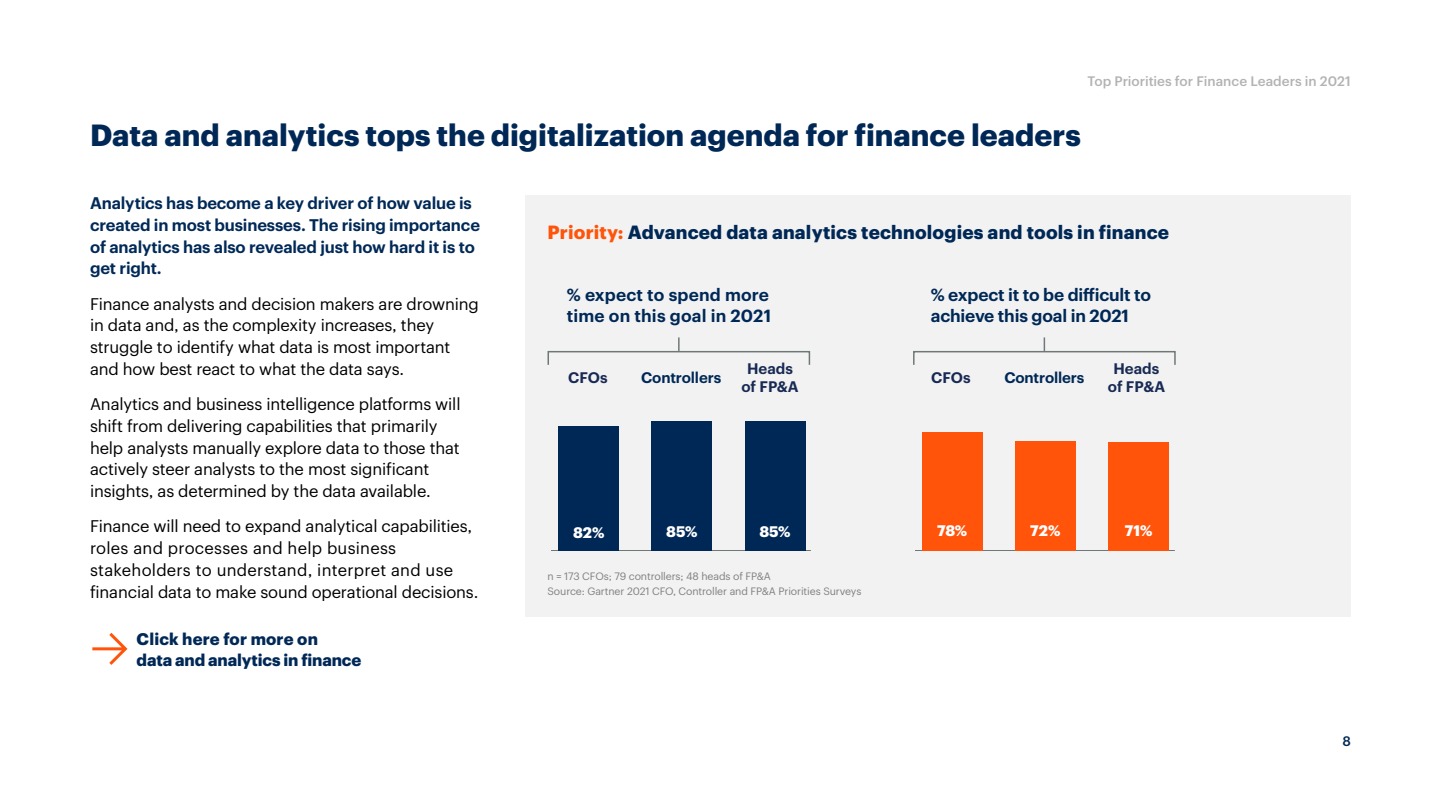
<style>
.page{position:relative;width:1440px;height:810px;background:#fff}
.page>*{position:absolute;margin:0;border:0;box-sizing:border-box;transform-origin:0 0}
.t1{font:700 30px "Graphik";color:#002856}
.t2{font:700 18.75px "Graphik";letter-spacing:.01em;color:#002856}
.t3{font:600 17.25px/21px "Graphik";letter-spacing:-.01em;color:#002856}
.t4{font:600 17.25px/21px "Graphik";letter-spacing:.01em;color:#002856}
.t5{font:16.5px/21.8px "Graphik";letter-spacing:-.01em;color:#000}
.t6{font:600 16.5px/21.8px "Graphik";letter-spacing:-.01em;color:#002957}
.t7{font:700 16.5px/21.8px "Graphik";letter-spacing:-.01em;color:#002856}
.t8{font:600 15px/18px "Graphik";color:#182a54;text-align:center}
.t9{font:600 15px "Graphik";letter-spacing:-.01em;color:#002856}
.t10{font:700 15px "Graphik";letter-spacing:-.01em;color:#fff}
.t11{font:500 13.5px "Graphik";color:#b3b3b3}
.t12{font:500 13.5px "Graphik";color:#002856}
.t13{font:10.5px/15px "Graphik";letter-spacing:-.01em;color:#808080}
.s1{color:#ff540a}
</style>
<div class="page">
<div style="left:525px;top:196px;width:825px;height:421px;background:#f2f2f2"></div>
<hr style="left:551px;top:550px;width:260px;height:1px;background:#6f7878">
<div style="left:744px;top:421px;width:61px;height:130px;background:#002856"></div>
<div style="left:651px;top:421px;width:61px;height:130px;background:#002856"></div>
<div style="left:558px;top:426px;width:61px;height:125px;background:#002856"></div>
<hr style="left:915px;top:550px;width:260px;height:1px;background:#6f7878">
<div style="left:1108px;top:442px;width:61px;height:109px;background:#ff540a"></div>
<div style="left:1015px;top:441px;width:60px;height:110px;background:#ff540a"></div>
<div style="left:922px;top:432px;width:60px;height:119px;background:#ff540a"></div>
<svg style="left:92px;top:633px;width:35px;height:32px"></svg>
<svg style="left:1043px;top:337px;width:2px;height:14px"></svg>
<div style="left:913px;top:351px;width:262px;height:15px;border:2px solid #6f7878"></div>
<svg style="left:678px;top:337px;width:1px;height:14px"></svg>
<div style="left:547px;top:351px;width:263px;height:15px;border:2px solid #6f7878"></div>
<p class="t11" style="left:1087px;top:71px;width:265px">Top Priorities for Finance Leaders in 2021</p>
<h1 class="t1" style="left:90px;top:112px;width:992px">Data and analytics tops the digitalization agenda for finance leaders</h1>
<p class="t6" style="left:90px;top:191px;width:391px">Analytics has become a key driver of how value is created in most businesses. The rising importance of analytics has also revealed just how hard it is to get right.</p>
<p class="t5" style="left:90px;top:291px;width:390px">Finance analysts and decision makers are drowning in data and, as the complexity increases, they struggle to identify what data is most important and how best react to what the data says.</p>
<p class="t5" style="left:90px;top:392px;width:372px">Analytics and business intelligence platforms will shift from delivering capabilities that primarily help analysts manually explore data to those that actively steer analysts to the most significant insights, as determined by the data available.</p>
<p class="t5" style="left:90px;top:514px;width:390px">Finance will need to expand analytical capabilities, roles and processes and help business stakeholders to understand, interpret and use financial data to make sound operational decisions.</p>
<p class="t7" style="left:137px;top:626px;width:226px">Click here for more on<br>data and analytics in finance</p>
<p class="t2" style="left:547px;top:218px;width:623px"><span class="s1">Priority:</span> Advanced data analytics technologies and tools in finance</p>
<p class="t4" style="left:567px;top:282px;width:206px">% expect to spend more time on this goal in 2021</p>
<p class="t3" style="left:931px;top:282px;width:222px">% expect it to be difficult to achieve this goal in 2021</p>
<p class="t8" style="left:741px;top:358px;width:59px">Heads of FP&amp;A</p>
<p class="t8" style="left:1108px;top:358px;width:59px">Heads of FP&amp;A</p>
<p class="t8" style="left:568px;top:367px;width:41px">CFOs</p>
<p class="t9" style="left:641px;top:366px;width:81px">Controllers</p>
<p class="t8" style="left:931px;top:367px;width:41px">CFOs</p>
<p class="t9" style="left:1004px;top:366px;width:81px">Controllers</p>
<p class="t10" style="left:573px;top:521px;width:33px">82%</p>
<p class="t10" style="left:666px;top:520px;width:33px">85%</p>
<p class="t10" style="left:759px;top:520px;width:33px">85%</p>
<p class="t10" style="left:937px;top:519px;width:32px">78%</p>
<p class="t10" style="left:1030px;top:519px;width:32px">72%</p>
<p class="t10" style="left:1125px;top:519px;width:29px">71%</p>
<p class="t13" style="left:547px;top:567px;width:315px">n = 173 CFOs; 79 controllers; 48 heads of FP&amp;A<br>Source: Gartner 2021 CFO, Controller and FP&amp;A Priorities Surveys</p>
<p class="t12" style="left:1342px;top:731px;width:10px">8</p>
</div>
